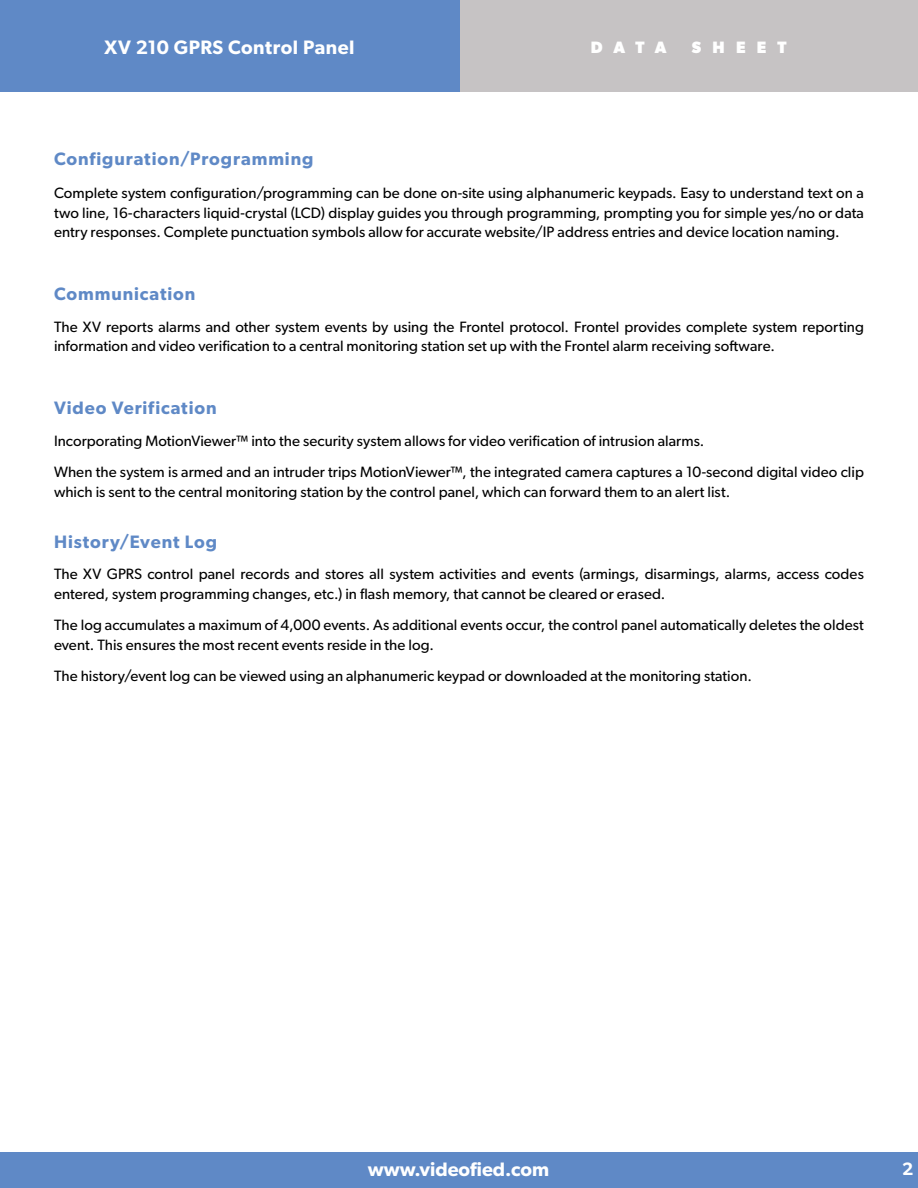
<style>
.page{position:relative;width:918px;height:1188px;background:#fff}
.page>*{position:absolute;margin:0;border:0;box-sizing:border-box;transform-origin:0 0}
.t1{font:600 19.5px "Gibson";letter-spacing:.015em;color:#fff}
.t2{font:600 18px "Gibson";letter-spacing:.05em;color:#5f89c6}
.t3{font:600 18px "Gibson";color:#fff}
.t4{font:700 16.5px "Gibson";letter-spacing:.67em;color:#fff}
.t5{font:15px/19.5px "Gibson";letter-spacing:.005em;color:#000}
</style>
<div class="page">
<div style="left:0;top:1152px;width:918px;height:36px;background:#5f89c6"></div>
<div style="left:0;top:0;width:460px;height:92px;background:#5f89c6"></div>
<div style="left:460px;top:0;width:458px;height:92px;background:#c6c3c4"></div>
<h1 class="t1" style="left:104px;top:35px;width:252px">XV 210 GPRS Control Panel</h1>
<p class="t4" style="left:591px;top:37px;width:77px">DATA</p>
<p class="t4" style="left:692px;top:37px;width:96px">SHEET</p>
<p class="t2" style="left:54px;top:148px;width:261px">Configuration/Programming</p>
<p class="t5" style="left:54px;top:183px;width:812px;text-align:justify">Complete system configuration/programming can be done on-site using alphanumeric keypads. Easy to understand text on a two line, 16-characters liquid-crystal (LCD) display guides you through programming, prompting you for simple yes/no or data entry responses. Complete punctuation symbols allow for accurate website/IP address entries and device location naming.</p>
<p class="t2" style="left:54px;top:283px;width:143px">Communication</p>
<p class="t5" style="left:54px;top:317px;width:811px">The XV reports alarms and other system events by using the Frontel protocol. Frontel provides complete system reporting information and video verification to a central monitoring station set up with the Frontel alarm receiving software.</p>
<p class="t2" style="left:54px;top:397px;width:164px">Video Verification</p>
<p class="t5" style="left:54px;top:425px;width:811px;line-height:31.5px">Incorporating MotionViewer™ into the security system allows for video verification of intrusion alarms.<br>When the system is armed and an intruder trips MotionViewer™, the integrated camera captures a 10-second digital video clip</p>
<p class="t5" style="left:54px;top:482px;width:678px">which is sent to the central monitoring station by the control panel, which can forward them to an alert list.</p>
<p class="t2" style="left:54px;top:531px;width:165px">History/Event Log</p>
<p class="t5" style="left:54px;top:564px;width:811px">The XV GPRS control panel records and stores all system activities and events (armings, disarmings, alarms, access codes entered, system programming changes, etc.) in flash memory, that cannot be cleared or erased.</p>
<p class="t5" style="left:54px;top:615px;width:811px">The log accumulates a maximum of 4,000 events. As additional events occur, the control panel automatically deletes the oldest event. This ensures the most recent events reside in the log.</p>
<p class="t5" style="left:54px;top:666px;width:700px">The history/event log can be viewed using an alphanumeric keypad or downloaded at the monitoring station.</p>
<h1 class="t1" style="left:368px;top:1157px;width:183px">www.videofied.com</h1>
<p class="t3" style="left:902px;top:1158px;width:13px">2</p>
</div>
